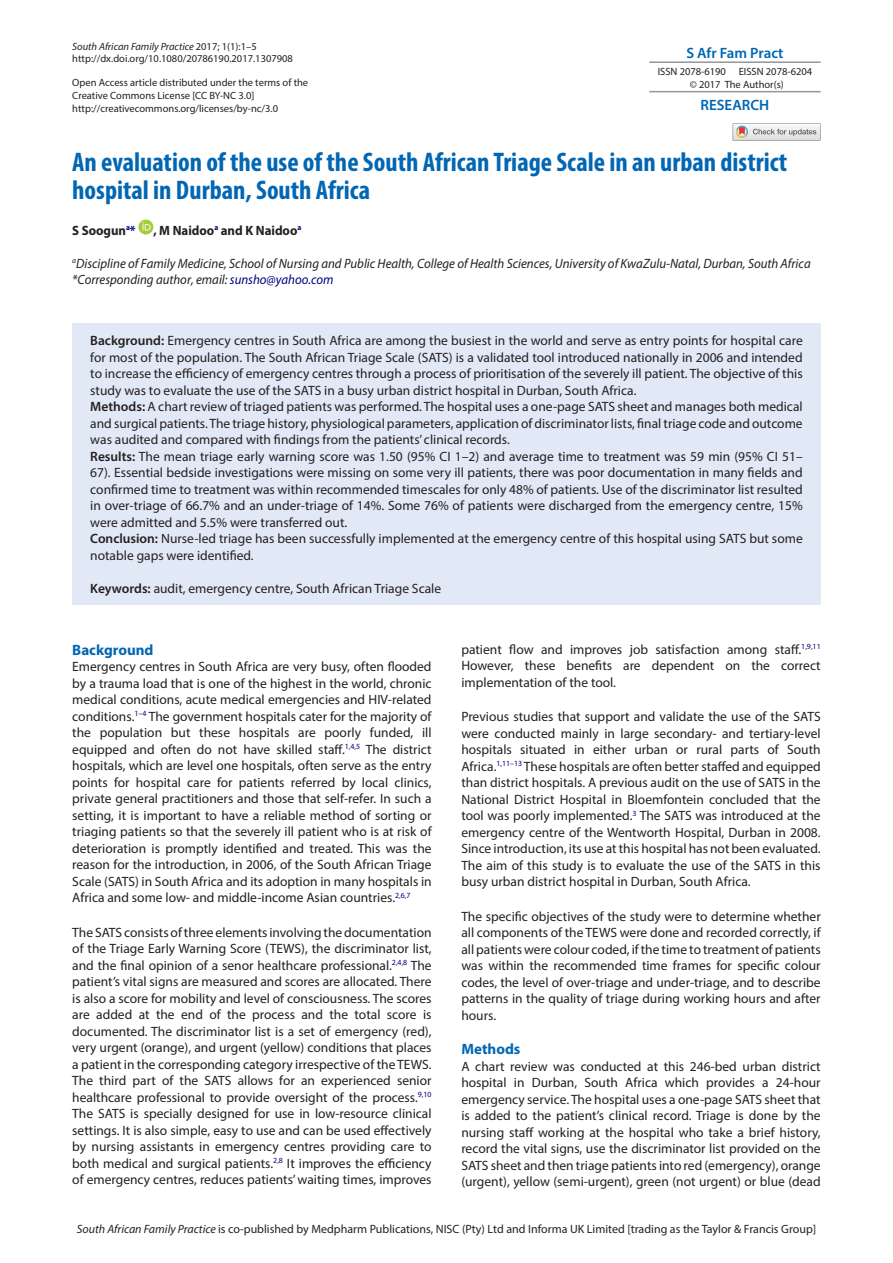
<style>
.page{position:relative;width:893px;height:1263px;background:#fff}
.page>*{position:absolute;margin:0;border:0;box-sizing:border-box;transform-origin:0 0}
.t1{font:700 condensed 27px/28.5px "Myriad Pro";color:#0166b3}
.t2{font:600 15px "Myriad Pro";color:#0166b3}
.t3{font:700 15px "Myriad Pro";color:#0166b3}
.t4{font:13.5px/16.5px "Myriad Pro";color:#231f20;text-align:justify}
.t5{font:italic 13.5px/16.5px "Myriad Pro";color:#231f20;scale:.95 1}
.t6{font:700 13.5px "Myriad Pro";color:#231f20;scale:.95 1}
.t7{font:12px "Myriad Pro";color:#231f20}
.t8{font:10.5px/12.6px "Myriad Pro";color:#231f20}
.s1{font-style:italic}
.s2{color:#000080}
.s3{font-weight:600}
</style>
<div class="page">
<hr style="left:649px;top:61px;width:172px;height:2px;background:#93969a">
<hr style="left:649px;top:91px;width:172px;height:1px;background:#93969a">
<svg style="left:138px;top:220px;width:15px;height:15px"></svg>
<svg style="left:142px;top:222px;width:9px;height:8px"></svg>
<div style="left:72px;top:323px;width:749px;height:282px;background:#e1e9f6"></div>
<svg style="left:733px;top:123px;width:87px;height:17px"></svg>
<p class="t8" style="left:72px;top:40px;width:222px"><span class="s1">South African Family Practice</span> 2017; 1(1):1–5 http://dx.doi.org/10.1080/20786190.2017.1307908</p>
<p class="t8" style="left:72px;top:76px;width:237px">Open Access article distributed under the terms of the<br>Creative Commons License [CC BY-NC 3.0] http://creativecommons.org/licenses/by-nc/3.0</p>
<h1 class="t1" style="left:72px;top:147px;width:716px">An evaluation of the use of the South African Triage Scale in an urban district hospital in Durban, South Africa</h1>
<p class="t6" style="left:72px;top:221px;width:68px">S Soogun<sup>a</sup><span class="s2">*</span></p>
<p class="t6" style="left:153px;top:221px;width:157px">, M Naidoo<sup>a</sup> and K Naidoo<sup>a</sup></p>
<p class="t5" style="left:72px;top:255px;width:779px"><sup>a</sup>Discipline of Family Medicine, School of Nursing and Public Health, College of Health Sciences, University of KwaZulu-Natal, Durban, South Africa *Corresponding author, email: <span class="s2">sunsho@yahoo.com</span></p>
<p class="t2" style="left:686px;top:43px;width:99px">S Afr Fam Pract</p>
<p class="t8" style="left:658px;top:65px;width:156px;text-align:center">ISSN 2078-6190 EISSN 2078-6204 © 2017 The Author(s)</p>
<p class="t2" style="left:701px;top:95px;width:70px">RESEARCH</p>
<p class="t4" style="left:90px;top:332px;width:714px;text-align:left"><span class="s3">Background:</span> Emergency centres in South Africa are among the busiest in the world and serve as entry points for hospital care for most of the population. The South African Triage Scale (SATS) is a validated tool introduced nationally in 2006 and intended to increase the efficiency of emergency centres through a process of prioritisation of the severely ill patient. The objective of this study was to evaluate the use of the SATS in a busy urban district hospital in Durban, South Africa.<br><span class="s3">Methods:</span> A chart review of triaged patients was performed. The hospital uses a one-page SATS sheet and manages both medical and surgical patients. The triage history, physiological parameters, application of discriminator lists, final triage code and outcome was audited and compared with findings from the patients’ clinical records.<br><span class="s3">Results:</span> The mean triage early warning score was 1.50 (95% CI 1–2) and average time to treatment was 59 min (95% CI 51– 67). Essential bedside investigations were missing on some very ill patients, there was poor documentation in many fields and confirmed time to treatment was within recommended timescales for only 48% of patients. Use of the discriminator list resulted in over-triage of 66.7% and an under-triage of 14%. Some 76% of patients were discharged from the emergency centre, 15% were admitted and 5.5% were transferred out.<br><span class="s3">Conclusion:</span> Nurse-led triage has been successfully implemented at the emergency centre of this hospital using SATS but some notable gaps were identified.</p>
<p class="t4" style="left:90px;top:580px;width:352px"><span class="s3">Keywords:</span> audit, emergency centre, South African Triage Scale</p>
<p class="t3" style="left:72px;top:640px;width:83px">Background</p>
<p class="t4" style="left:72px;top:658px;width:361px">Emergency centres in South Africa are very busy, often flooded by a trauma load that is one of the highest in the world, chronic medical conditions, acute medical emergencies and HIV-related conditions.<sup>1–4</sup> The government hospitals cater for the majority of the population but these hospitals are poorly funded, ill equipped and often do not have skilled staff.<sup>1</sup><sup>,</sup><sup>4</sup><sup>,</sup><sup>5</sup> The district hospitals, which are level one hospitals, often serve as the entry points for hospital care for patients referred by local clinics, private general practitioners and those that self-refer. In such a setting, it is important to have a reliable method of sorting or triaging patients so that the severely ill patient who is at risk of deterioration is promptly identified and treated. This was the reason for the introduction, in 2006, of the South African Triage Scale (SATS) in South Africa and its adoption in many hospitals in Africa and some low- and middle-income Asian countries.<sup>2</sup><sup>,</sup><sup>6</sup><sup>,</sup><sup>7</sup></p>
<p class="t4" style="left:72px;top:924px;width:361px">The SATS consists of three elements involving the documentation of the Triage Early Warning Score (TEWS), the discriminator list, and the final opinion of a senor healthcare professional.<sup>2</sup><sup>,</sup><sup>4</sup><sup>,</sup><sup>8</sup> The patient’s vital signs are measured and scores are allocated. There is also a score for mobility and level of consciousness. The scores are added at the end of the process and the total score is documented. The discriminator list is a set of emergency (red), very urgent (orange), and urgent (yellow) conditions that places a patient in the corresponding category irrespective of the TEWS.<br>The third part of the SATS allows for an experienced senior healthcare professional to provide oversight of the process.<sup>9</sup><sup>,</sup><sup>10<br></sup>The SATS is specially designed for use in low-resource clinical settings. It is also simple, easy to use and can be used effectively by nursing assistants in emergency centres providing care to both medical and surgical patients.<sup>2</sup><sup>,</sup><sup>8</sup> It improves the efficiency of emergency centres, reduces patients’ waiting times, improves</p>
<p class="t4" style="left:461px;top:641px;width:361px">patient flow and improves job satisfaction among staff.<sup>1</sup><sup>,</sup><sup>9</sup><sup>,</sup><sup>11<br></sup>However, these benefits are dependent on the correct implementation of the tool.</p>
<p class="t4" style="left:461px;top:708px;width:361px">Previous studies that support and validate the use of the SATS were conducted mainly in large secondary- and tertiary-level hospitals situated in either urban or rural parts of South Africa.<sup>1,11–13</sup> These hospitals are often better staffed and equipped than district hospitals. A previous audit on the use of SATS in the National District Hospital in Bloemfontein concluded that the tool was poorly implemented.<sup>3</sup> The SATS was introduced at the emergency centre of the Wentworth Hospital, Durban in 2008.<br>Since introduction, its use at this hospital has not been evaluated.<br>The aim of this study is to evaluate the use of the SATS in this busy urban district hospital in Durban, South Africa.</p>
<p class="t4" style="left:461px;top:908px;width:361px">The specific objectives of the study were to determine whether all components of the TEWS were done and recorded correctly, if all patients were colour coded, if the time to treatment of patients was within the recommended time frames for specific colour codes, the level of over-triage and under-triage, and to describe patterns in the quality of triage during working hours and after hours.</p>
<p class="t3" style="left:461px;top:1039px;width:61px">Methods</p>
<p class="t4" style="left:461px;top:1058px;width:361px">A chart review was conducted at this 246-bed urban district hospital in Durban, South Africa which provides a 24-hour emergency service. The hospital uses a one-page SATS sheet that is added to the patient’s clinical record. Triage is done by the nursing staff working at the hospital who take a brief history, record the vital signs, use the discriminator list provided on the SATS sheet and then triage patients into red (emergency), orange (urgent), yellow (semi-urgent), green (not urgent) or blue (dead</p>
<p class="t7" style="left:77px;top:1221px;width:741px"><span class="s1">South African Family Practice</span> is co-published by Medpharm Publications, NISC (Pty) Ltd and Informa UK Limited [trading as the Taylor &amp; Francis Group]</p>
</div>
